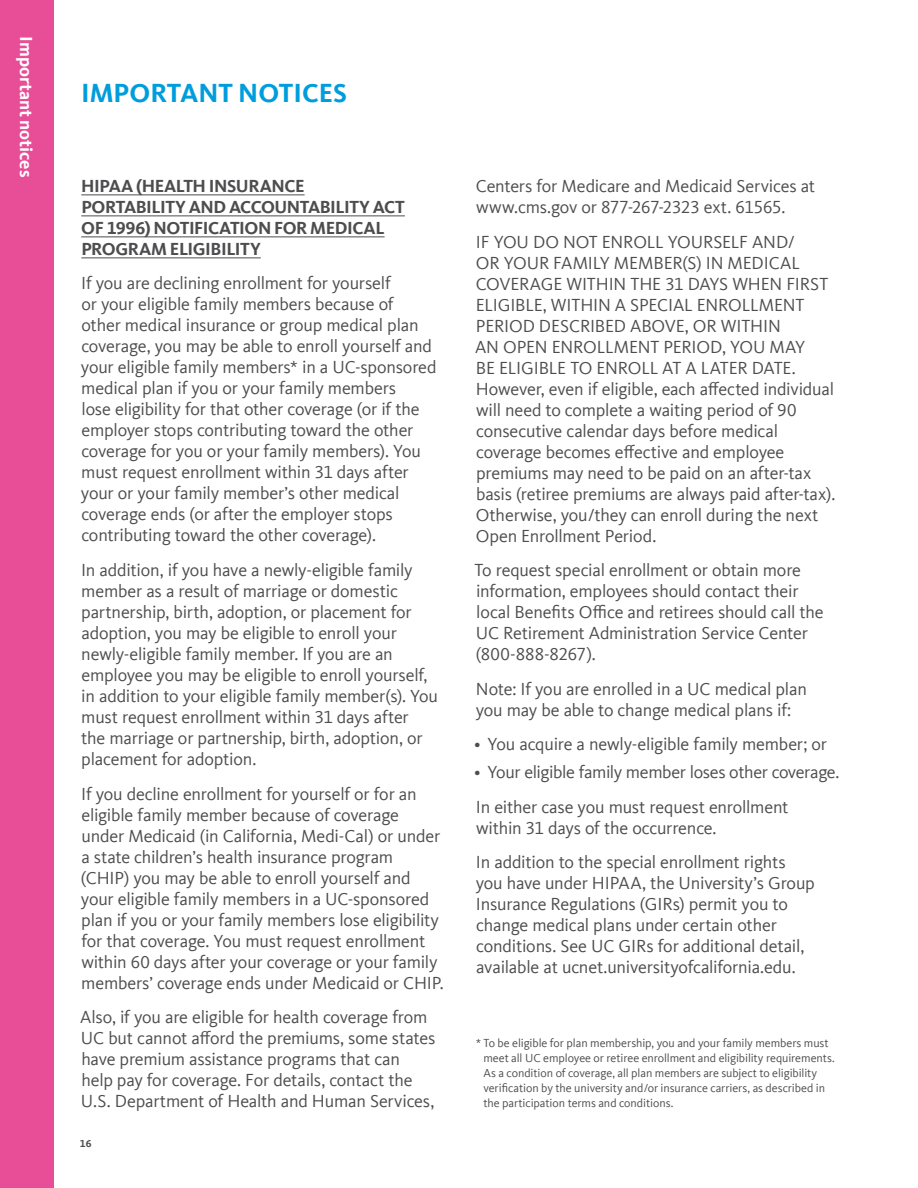
<style>
.page{position:relative;width:918px;height:1188px;background:#fff}
.page>*{position:absolute;margin:0;border:0;box-sizing:border-box;transform-origin:0 0}
.t1{font:700 27px "Kievit Offc Pro";color:#009ddc}
.t2{font:18px/21px "Kievit Offc Pro";letter-spacing:-.01em;color:#4d4d4f}
.t3{font:700 18px/21px "Kievit Offc Pro";letter-spacing:-.025em;color:#4d4d4f}
.t4{font:700 18px "Kievit Offc Pro";color:#fff}
.t5{font:12px/15px "Kievit Offc Pro";letter-spacing:-.005em;color:#4d4d4f}
.t6{font:700 10.5px "Kievit Offc Pro";color:#4d4d4f}
</style>
<div class="page">
<div style="left:0;top:0;width:54px;height:1188px;background:#e74e97"></div>
<hr style="left:81px;top:195px;width:224px;height:1px;background:#4d4d4f">
<hr style="left:81px;top:216px;width:324px;height:1px;background:#4d4d4f">
<hr style="left:81px;top:237px;width:304px;height:1px;background:#4d4d4f">
<hr style="left:81px;top:258px;width:180px;height:1px;background:#4d4d4f">
<p class="t4" style="left:37px;top:36px;width:143px;rotate:90deg">Important notices</p>
<h1 class="t1" style="left:81px;top:76px;width:268px">IMPORTANT NOTICES</h1>
<p class="t3" style="left:81px;top:175px;width:325px">HIPAA (HEALTH INSURANCE<br>PORTABILITY AND ACCOUNTABILITY ACT<br>OF 1996) NOTIFICATION FOR MEDICAL<br>PROGRAM ELIGIBILITY</p>
<p class="t2" style="left:81px;top:273px;width:357px">If you are declining enrollment for yourself<br>or your eligible family members because of other medical insurance or group medical plan coverage, you may be able to enroll yourself and your eligible family members* in a UC-sponsored medical plan if you or your family members<br>lose eligibility for that other coverage (or if the employer stops contributing toward the other coverage for you or your family members). You must request enrollment within 31 days after your or your family member’s other medical coverage ends (or after the employer stops contributing toward the other coverage).</p>
<p class="t2" style="left:81px;top:559px;width:359px">In addition, if you have a newly-eligible family member as a result of marriage or domestic partnership, birth, adoption, or placement for adoption, you may be eligible to enroll your newly-eligible family member. If you are an employee you may be eligible to enroll yourself, in addition to your eligible family member(s). You must request enrollment within 31 days after<br>the marriage or partnership, birth, adoption, or placement for adoption.</p>
<p class="t2" style="left:81px;top:783px;width:364px">If you decline enrollment for yourself or for an eligible family member because of coverage under Medicaid (in California, Medi-Cal) or under a state children’s health insurance program (CHIP) you may be able to enroll yourself and your eligible family members in a UC-sponsored plan if you or your family members lose eligibility for that coverage. You must request enrollment within 60 days after your coverage or your family members’ coverage ends under Medicaid or CHIP.</p>
<p class="t2" style="left:80px;top:1006px;width:357px">Also, if you are eligible for health coverage from UC but cannot afford the premiums, some states have premium assistance programs that can<br>help pay for coverage. For details, contact the U.S. Department of Health and Human Services,</p>
<p class="t6" style="left:80px;top:1138px;width:13px">16</p>
<p class="t2" style="left:476px;top:175px;width:341px">Centers for Medicare and Medicaid Services at www.cms.gov or 877-267-2323 ext. 61565.</p>
<p class="t2" style="left:475px;top:231px;width:362px">IF YOU DO NOT ENROLL YOURSELF AND/<br>OR YOUR FAMILY MEMBER(S) IN MEDICAL COVERAGE WITHIN THE 31 DAYS WHEN FIRST ELIGIBLE, WITHIN A SPECIAL ENROLLMENT PERIOD DESCRIBED ABOVE, OR WITHIN<br>AN OPEN ENROLLMENT PERIOD, YOU MAY<br>BE ELIGIBLE TO ENROLL AT A LATER DATE.<br>However, even if eligible, each affected individual will need to complete a waiting period of 90 consecutive calendar days before medical coverage becomes effective and employee premiums may need to be paid on an after-tax basis (retiree premiums are always paid after-tax).<br>Otherwise, you/they can enroll during the next Open Enrollment Period.</p>
<p class="t2" style="left:474px;top:560px;width:351px">To request special enrollment or obtain more information, employees should contact their local Benefits Office and retirees should call the UC Retirement Administration Service Center (800-888-8267).</p>
<p class="t2" style="left:476px;top:678px;width:333px">Note: If you are enrolled in a UC medical plan you may be able to change medical plans if:</p>
<p class="t2" style="left:474px;top:734px;width:355px">• You acquire a newly-eligible family member; or</p>
<p class="t2" style="left:474px;top:755px;width:367px;line-height:34.5px">• Your eligible family member loses other coverage.<br>In either case you must request enrollment</p>
<p class="t2" style="left:476px;top:810px;width:311px;line-height:34.5px">within 31 days of the occurrence.<br>In addition to the special enrollment rights</p>
<p class="t2" style="left:476px;top:872px;width:341px">you have under HIPAA, the University’s Group Insurance Regulations (GIRs) permit you to change medical plans under certain other conditions. See UC GIRs for additional detail, available at ucnet.universityofcalifornia.edu.</p>
<p class="t5" style="left:483px;top:1035px;width:353px;text-indent:-8px">* To be eligible for plan membership, you and your family members must meet all UC employee or retiree enrollment and eligibility requirements.<br>As a condition of coverage, all plan members are subject to eligibility verification by the university and/or insurance carriers, as described in the participation terms and conditions.</p>
</div>
